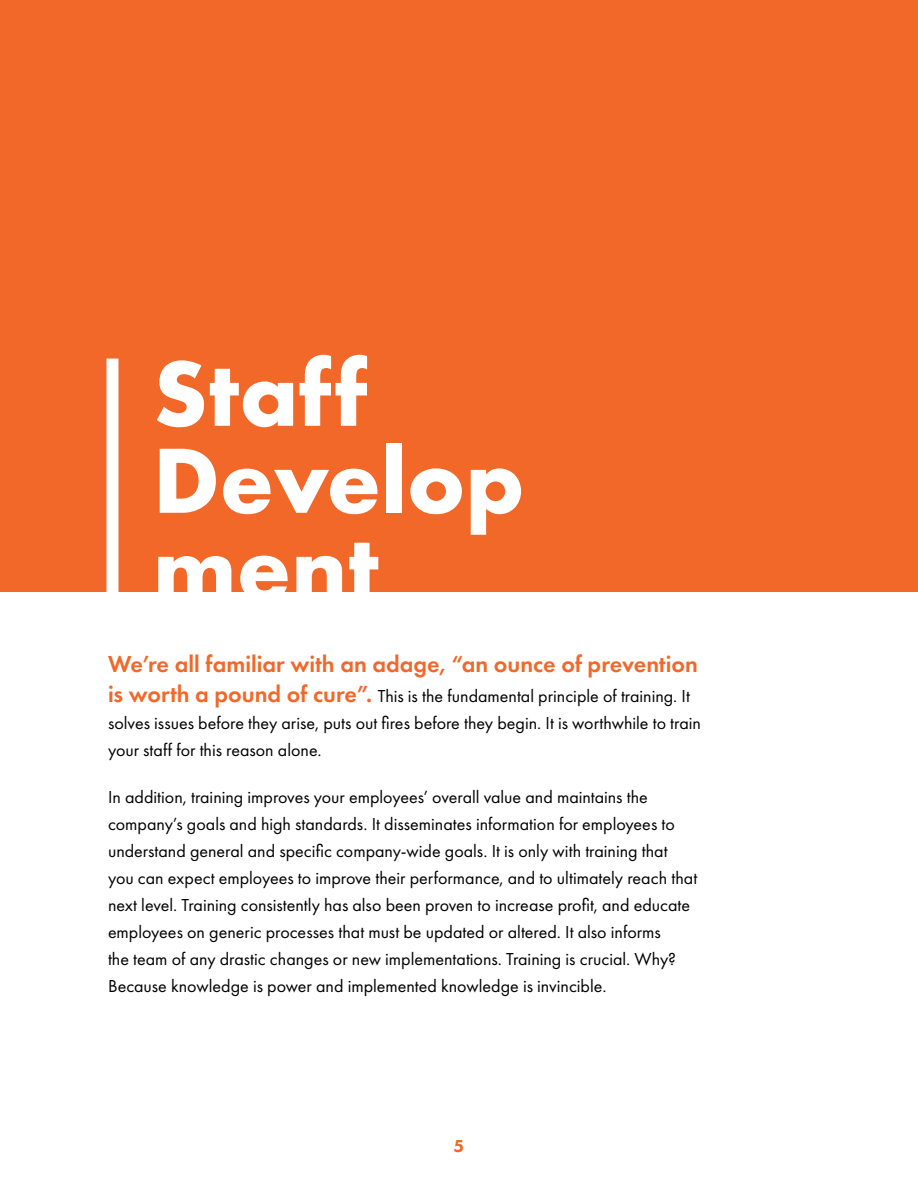
<style>
.page{position:relative;width:918px;height:1188px;background:#fff}
.page>*{position:absolute;margin:0;border:0;box-sizing:border-box;transform-origin:0 0}
.t1{font:700 96px/87px "Futura PT";color:#fff}
.t2{font:600 24px "Futura PT";color:#f26829}
.t3{font:18px/27px "Futura PT";color:#000}
.t4{font:800 18px "Futura PT";color:#f26829}
.s1{font-weight:600;font-size:24px;color:#f26829}
</style>
<div class="page">
<div style="left:0;top:0;width:918px;height:592px;background:#f26829"></div>
<div style="left:106px;top:359px;width:12px;height:241px;background:#fff"></div>
<h1 class="t1" style="left:153px;top:348px;width:373px">Staff<br>Develop ment</h1>
<h2 class="t2" style="left:108px;top:649px;width:591px">We’re all familiar with an adage, “an ounce of prevention</h2>
<p class="t3" style="left:108px;top:682px;width:595px"><span class="s1">is worth a pound of cure”.</span> This is the fundamental principle of training. It solves issues before they arise, puts out fires before they begin. It is worthwhile to train your staff for this reason alone.</p>
<p class="t3" style="left:108px;top:783px;width:591px">In addition, training improves your employees’ overall value and maintains the company’s goals and high standards. It disseminates information for employees to understand general and specific company-wide goals. It is only with training that you can expect employees to improve their performance, and to ultimately reach that next level. Training consistently has also been proven to increase profit, and educate employees on generic processes that must be updated or altered. It also informs<br>the team of any drastic changes or new implementations. Training is crucial. Why?<br>Because knowledge is power and implemented knowledge is invincible.</p>
<p class="t4" style="left:454px;top:1135px;width:12px">5</p>
</div>
